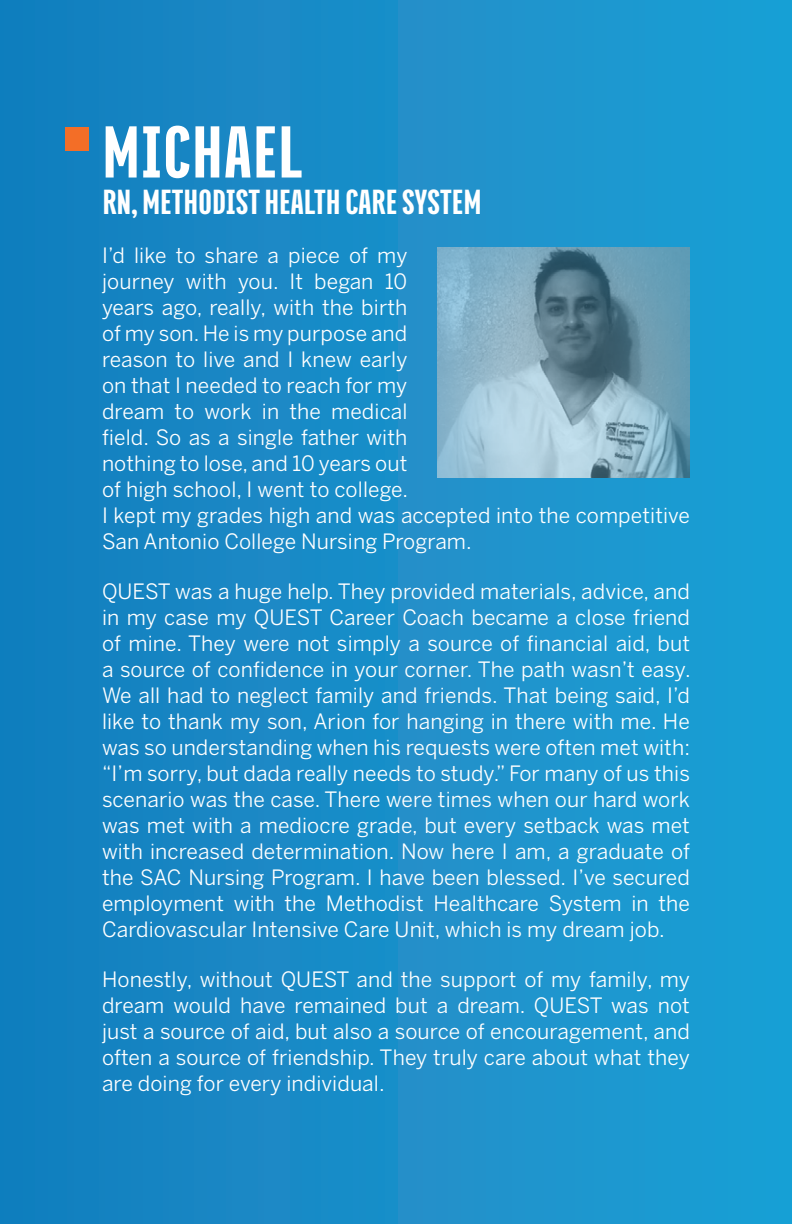
<style>
.page{position:relative;width:792px;height:1224px;background:#fff}
.page>*{position:absolute;margin:0;border:0;box-sizing:border-box;transform-origin:0 0}
.t1{font:900 80px "Titular W00";letter-spacing:.025em;color:#fff}
.t2{font:900 38px "Titular W00";letter-spacing:.01em;color:#fff}
.t3{font:21px/26px "Benton Sans";letter-spacing:.005em;color:#fff;text-align:justify}
</style>
<div class="page">
<div style="left:0;top:0;width:792px;height:1224px;background:linear-gradient(to right,#147dbd,#1ea0d5)"></div>
<div style="left:65px;top:127px;width:24px;height:24px;background:#f36e27"></div>
<img style="left:437px;top:248px;width:252px;height:230px">
<p class="t1" style="left:103px;top:111px;width:201px">MICHAEL</p>
<p class="t2" style="left:103px;top:182px;width:380px">RN, METHODIST HEALTH CARE SYSTEM</p>
<p class="t3" style="left:102px;top:242px;width:589px;text-align:left">I’d like to share a piece of my<br>journey with you. It began 10<br>years ago, really, with the birth<br>of my son. He is my purpose and<br>reason to live and I knew early<br>on that I needed to reach for my<br>dream to work in the medical<br>field. So as a single father with<br>nothing to lose, and 10 years out<br>of high school, I went to college.<br>I kept my grades high and was accepted into the competitive San Antonio College Nursing Program.</p>
<p class="t3" style="left:102px;top:578px;width:590px">QUEST was a huge help. They provided materials, advice, and in my case my QUEST Career Coach became a close friend of mine. They were not simply a source of financial aid, but a source of confidence in your corner. The path wasn’t easy.<br>We all had to neglect family and friends. That being said, I’d like to thank my son, Arion for hanging in there with me. He was so understanding when his requests were often met with: “I’m sorry, but dada really needs to study.” For many of us this scenario was the case. There were times when our hard work was met with a mediocre grade, but every setback was met with increased determination. Now here I am, a graduate of the SAC Nursing Program. I have been blessed. I’ve secured employment with the Methodist Healthcare System in the Cardiovascular Intensive Care Unit, which is my dream job.</p>
<p class="t3" style="left:102px;top:966px;width:589px">Honestly, without QUEST and the support of my family, my dream would have remained but a dream. QUEST was not just a source of aid, but also a source of encouragement, and often a source of friendship. They truly care about what they are doing for every individual.</p>
</div>
